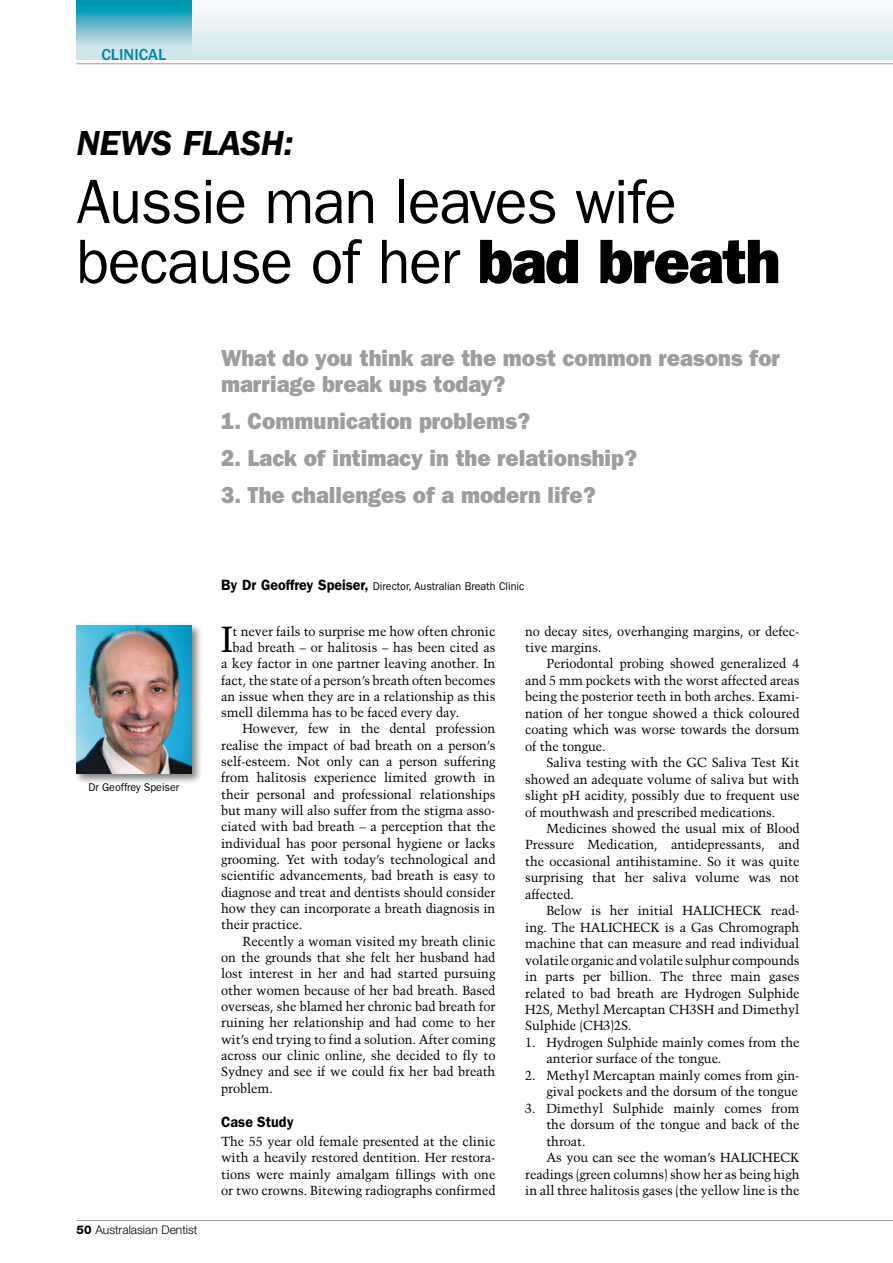
<style>
.page{position:relative;width:893px;height:1263px;background:#fff}
.page>*{position:absolute;margin:0;border:0;box-sizing:border-box;transform-origin:0 0}
.t1{font:63px/60px "Franklin Gothic";letter-spacing:-.02em;color:#000;scale:.96 1}
.t2{font:36.3px "Trump Mediaeval";color:#000}
.t3{font:italic 600 36px "Franklin Gothic";letter-spacing:-.01em;color:#000}
.t4{font:800 23.25px/25.5px "Franklin Gothic";color:#9c9d9f;scale:.95 1}
.t5{font:500 16.5px "Franklin Gothic";color:#0085a4}
.t6{font:600 15px "Franklin Gothic";color:#000;scale:.95 1}
.t7{font:13.2px/16.5px "Trump Mediaeval";letter-spacing:-.005em;color:#000;text-align:justify}
.t8{font:300 12px "Helvetica Neue";color:#000}
.t9{font:11.25px "Franklin Gothic";color:#000;scale:.95 1}
.s1{font-weight:800}
.s2{font-weight:600;font-size:15px}
</style>
<div class="page">
<hr style="left:77px;top:64px;width:816px;height:1px;background:#9c9d9f">
<hr style="left:77px;top:1220px;width:816px;height:1px;background:#9c9d9f">
<div style="left:77px;top:0;width:816px;height:60px;background:linear-gradient(to bottom,#fafcfd,#d1e7ec)"></div>
<svg style="left:77px;top:0;width:114px;height:60px;background:#73c1d0"></svg>
<div style="left:73px;top:621px;width:131px;height:165px;background:#000;opacity:.5"></div>
<img style="left:77px;top:625px;width:114px;height:149px">
<p class="t5" style="left:101px;top:45px;width:67px">CLINICAL</p>
<h3 class="t3" style="left:77px;top:122px;width:218px">NEWS FLASH:</h3>
<h1 class="t1" style="left:77px;top:172px;width:735px">Aussie man leaves wife because of her <span class="s1">bad breath</span></h1>
<h3 class="t4" style="left:221px;top:345px;width:590px">What do you think are the most common reasons for marriage break ups today?</h3>
<h3 class="t4" style="left:221px;top:408px;width:327px">1. Communication problems?</h3>
<h3 class="t4" style="left:221px;top:445px;width:440px">2. Lack of intimacy in the relationship?</h3>
<h3 class="t4" style="left:221px;top:482px;width:396px">3. The challenges of a modern life?</h3>
<p class="t9" style="left:89px;top:781px;width:97px">Dr Geoffrey Speiser</p>
<p class="t8" style="left:77px;top:1222px;width:122px"><span class="s1">50</span> Australasian Dentist</p>
<p class="t9" style="left:221px;top:579px;width:321px"><span class="s2">By Dr Geoffrey Speiser,</span> Director, Australian Breath Clinic</p>
<h2 class="t2" style="left:221px;top:617px;width:13px">I</h2>
<p class="t7" style="left:233px;top:623px;width:264px">t never fails to surprise me how often chronic</p>
<p class="t7" style="left:233px;top:639px;width:264px">bad breath – or halitosis – has been cited as</p>
<p class="t7" style="left:221px;top:655px;width:276px">a key factor in one partner leaving another. In</p>
<p class="t7" style="left:221px;top:672px;width:276px">fact, the state of a person’s breath often becomes</p>
<p class="t7" style="left:221px;top:688px;width:276px">an issue when they are in a relationship as this</p>
<p class="t7" style="left:221px;top:704px;width:240px">smell dilemma has to be faced every day.</p>
<p class="t7" style="left:242px;top:720px;width:255px">However, few in the dental profession</p>
<p class="t7" style="left:221px;top:737px;width:276px">realise the impact of bad breath on a person’s</p>
<p class="t7" style="left:221px;top:753px;width:276px">self-esteem. Not only can a person suffering</p>
<p class="t7" style="left:221px;top:769px;width:276px">from halitosis experience limited growth in</p>
<p class="t7" style="left:221px;top:786px;width:276px">their personal and professional relationships</p>
<p class="t7" style="left:221px;top:802px;width:276px">but many will also suffer from the stigma asso-</p>
<p class="t7" style="left:221px;top:818px;width:276px">ciated with bad breath – a perception that the</p>
<p class="t7" style="left:221px;top:835px;width:276px">individual has poor personal hygiene or lacks</p>
<p class="t7" style="left:221px;top:851px;width:276px">grooming. Yet with today’s technological and</p>
<p class="t7" style="left:221px;top:867px;width:276px">scientific advancements, bad breath is easy to</p>
<p class="t7" style="left:221px;top:884px;width:276px">diagnose and treat and dentists should consider</p>
<p class="t7" style="left:221px;top:900px;width:276px">how they can incorporate a breath diagnosis in</p>
<p class="t7" style="left:221px;top:916px;width:83px">their practice.</p>
<p class="t7" style="left:242px;top:933px;width:254px">Recently a woman visited my breath clinic</p>
<p class="t7" style="left:221px;top:949px;width:276px">on the grounds that she felt her husband had</p>
<p class="t7" style="left:221px;top:965px;width:276px">lost interest in her and had started pursuing</p>
<p class="t7" style="left:221px;top:982px;width:276px">other women because of her bad breath. Based</p>
<p class="t7" style="left:221px;top:998px;width:276px">overseas, she blamed her chronic bad breath for</p>
<p class="t7" style="left:221px;top:1014px;width:276px">ruining her relationship and had come to her</p>
<p class="t7" style="left:221px;top:1031px;width:276px">wit’s end trying to find a solution. After coming</p>
<p class="t7" style="left:221px;top:1047px;width:276px">across our clinic online, she decided to fly to</p>
<p class="t7" style="left:221px;top:1063px;width:276px">Sydney and see if we could fix her bad breath</p>
<p class="t7" style="left:221px;top:1080px;width:53px">problem.</p>
<p class="t6" style="left:221px;top:1112px;width:78px">Case Study</p>
<p class="t7" style="left:221px;top:1133px;width:276px">The 55 year old female presented at the clinic with a heavily restored dentition. Her restora&shy;tions were mainly amalgam fillings with one or two crowns. Bitewing radiographs confirmed</p>
<p class="t7" style="left:525px;top:623px;width:276px">no decay sites, overhanging margins, or defec&shy;tive margins.</p>
<p class="t7" style="left:525px;top:655px;width:276px;text-indent:21px">Periodontal probing showed generalized 4 and 5 mm pockets with the worst affected areas being the posterior teeth in both arches. Exami&shy;nation of her tongue showed a thick coloured coating which was worse towards the dorsum of the tongue.</p>
<p class="t7" style="left:525px;top:754px;width:276px;text-indent:21px">Saliva testing with the GC Saliva Test Kit showed an adequate volume of saliva but with slight pH acidity, possibly due to frequent use of mouthwash and prescribed medications.</p>
<p class="t7" style="left:525px;top:820px;width:276px;text-indent:21px">Medicines showed the usual mix of Blood Pressure Medication, antidepressants, and the occasional antihistamine. So it was quite surprising that her saliva volume was not affected.</p>
<p class="t7" style="left:525px;top:902px;width:276px;text-indent:21px">Below is her initial HALICHECK read&shy;ing. The HALICHECK is a Gas Chromograph machine that can measure and read individual volatile organic and volatile sulphur compounds in parts per billion. The three main gases related to bad breath are Hydrogen Sulphide H2S, Methyl Mercaptan CH3SH and Dimethyl Sulphide (CH3)2S.</p>
<p class="t7" style="left:546px;top:1034px;width:254px;text-indent:-21px">1. Hydrogen Sulphide mainly comes from the anterior surface of the tongue.</p>
<p class="t7" style="left:525px;top:1067px;width:276px;text-align:right">2. Methyl Mercaptan mainly comes from gin&shy;gival pockets and the dorsum of the tongue</p>
<p class="t7" style="left:525px;top:1100px;width:276px">3. Dimethyl Sulphide mainly comes from</p>
<p class="t7" style="left:546px;top:1116px;width:254px">the dorsum of the tongue and back of the</p>
<p class="t7" style="left:546px;top:1133px;width:41px">throat.</p>
<p class="t7" style="left:546px;top:1149px;width:255px">As you can see the woman’s HALICHECK</p>
<p class="t7" style="left:525px;top:1165px;width:276px">readings (green columns) show her as being high</p>
<p class="t7" style="left:525px;top:1182px;width:276px">in all three halitosis gases (the yellow line is the</p>
</div>
